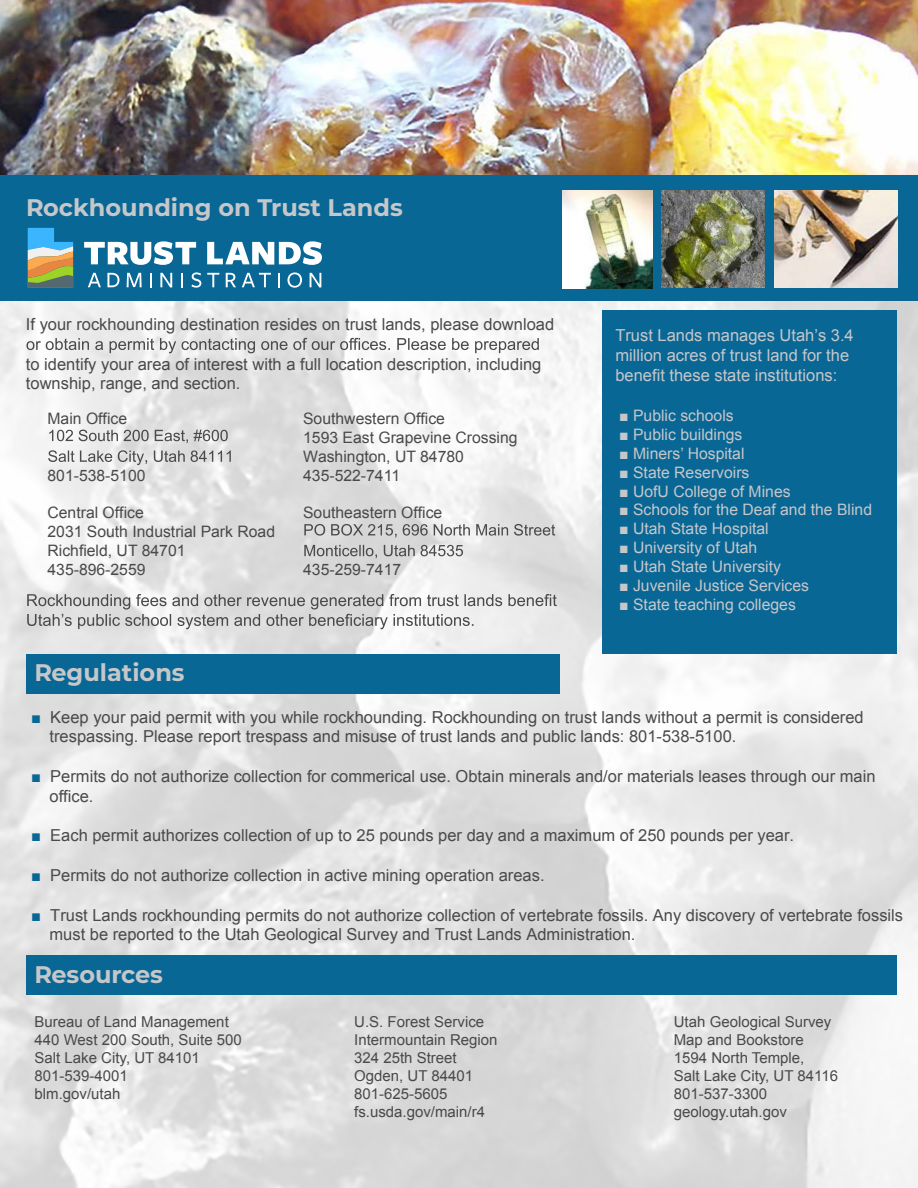
<style>
.page{position:relative;width:918px;height:1188px;background:#fff}
.page>*{position:absolute;margin:0;border:0;box-sizing:border-box;transform-origin:0 0}
.t1{font:700 24px "Montserrat";color:#c6c7c9}
.t2{font:16.5px/19.8px "Arial";color:#4a4a4c}
.t3{font:16.5px/19.8px "Arial";color:#c6c7c9}
.t4{font:15.75px "Arial";color:#c6c7c9}
.t5{font:15.75px/18.9px "Arial";color:#4a4a4c}
.t6{font:15px/18px "Arial";color:#4a4a4c}
.s1{font-weight:700;color:#096796}
</style>
<div class="page">
<img style="left:1px;top:301px;width:917px;height:887px">
<img style="left:0;top:0;width:918px;height:176px">
<div style="left:0;top:176px;width:918px;height:125px;background:#096796"></div>
<img style="left:661px;top:191px;width:104px;height:96px">
<img style="left:774px;top:191px;width:123px;height:96px">
<img style="left:562px;top:191px;width:91px;height:97px">
<svg style="left:49px;top:430px;width:179px;height:13px"></svg>
<svg style="left:48px;top:450px;width:183px;height:15px"></svg>
<svg style="left:26px;top:338px;width:513px;height:15px"></svg>
<div style="left:603px;top:310px;width:294px;height:344px;background:#096796"></div>
<svg style="left:304px;top:524px;width:251px;height:14px;background:#bababa"></svg>
<svg style="left:304px;top:545px;width:159px;height:13px;background:#b5b5b5"></svg>
<svg style="left:27px;top:594px;width:530px;height:35px"></svg>
<div style="left:26px;top:654px;width:533px;height:39px;background:#096796"></div>
<div style="left:26px;top:955px;width:871px;height:40px;background:#096796"></div>
<svg style="left:28px;top:228px;width:45px;height:59px;background:#8ba592"></svg>
<svg style="left:84px;top:241px;width:112px;height:24px"></svg>
<svg style="left:207px;top:241px;width:115px;height:24px"></svg>
<svg style="left:88px;top:273px;width:13px;height:14px"></svg>
<svg style="left:107px;top:273px;width:12px;height:14px"></svg>
<svg style="left:127px;top:273px;width:15px;height:14px"></svg>
<svg style="left:150px;top:273px;width:2px;height:14px"></svg>
<svg style="left:160px;top:273px;width:12px;height:14px"></svg>
<svg style="left:181px;top:273px;width:2px;height:14px"></svg>
<svg style="left:191px;top:272px;width:10px;height:16px"></svg>
<svg style="left:207px;top:273px;width:12px;height:14px"></svg>
<svg style="left:226px;top:273px;width:10px;height:14px"></svg>
<svg style="left:242px;top:273px;width:29px;height:14px"></svg>
<svg style="left:278px;top:273px;width:2px;height:14px"></svg>
<svg style="left:287px;top:272px;width:15px;height:16px"></svg>
<svg style="left:310px;top:273px;width:11px;height:14px"></svg>
<h1 class="t1" style="left:26px;top:190px;width:378px">Rockhounding on Trust Lands</h1>
<p class="t2" style="left:26px;top:315px;width:530px">If your rockhounding destination resides on trust lands, please download</p>
<p class="t2" style="left:26px;top:354px;width:517px">to identify your area of interest with a full location description, including township, range, and section.</p>
<p class="t5" style="left:48px;top:409px;width:81px">Main Office</p>
<p class="t5" style="left:48px;top:466px;width:100px">801-538-5100</p>
<p class="t5" style="left:48px;top:504px;width:229px">Central Office<br>2031 South Industrial Park Road<br>Richfield, UT 84701<br>435-896-2559</p>
<p class="t5" style="left:303px;top:409px;width:216px">Southwestern Office<br>1593 East Grapevine Crossing<br>Washington, UT 84780<br>435-522-7411</p>
<p class="t5" style="left:303px;top:504px;width:141px">Southeastern Office</p>
<p class="t5" style="left:303px;top:560px;width:100px">435-259-7417</p>
<h1 class="t1" style="left:35px;top:656px;width:152px">Regulations</h1>
<p class="t3" style="left:615px;top:326px;width:240px">Trust Lands manages Utah’s 3.4 million acres of trust land for the benefit these state institutions:</p>
<p class="t4" style="left:619px;top:405px;width:116px">■ Public schools</p>
<p class="t4" style="left:619px;top:424px;width:125px">■ Public buildings</p>
<p class="t4" style="left:619px;top:443px;width:127px">■ Miners’ Hospital</p>
<p class="t4" style="left:619px;top:462px;width:132px">■ State Reservoirs</p>
<p class="t4" style="left:619px;top:481px;width:173px">■ UofU College of Mines</p>
<p class="t4" style="left:619px;top:500px;width:254px">■ Schools for the Deaf and the Blind</p>
<p class="t4" style="left:619px;top:519px;width:151px">■ Utah State Hospital</p>
<p class="t4" style="left:619px;top:537px;width:140px">■ University of Utah</p>
<p class="t4" style="left:619px;top:556px;width:163px">■ Utah State University</p>
<p class="t4" style="left:619px;top:575px;width:191px">■ Juvenile Justice Services</p>
<p class="t4" style="left:619px;top:594px;width:178px">■ State teaching colleges</p>
<p class="t2" style="left:50px;top:707px;width:816px;text-indent:-18px"><span class="s1">■</span> Keep your paid permit with you while rockhounding. Rockhounding on trust lands without a permit is considered trespassing. Please report trespass and misuse of trust lands and public lands: 801-538-5100.</p>
<p class="t2" style="left:50px;top:767px;width:828px;text-indent:-18px"><span class="s1">■</span> Permits do not authorize collection for commerical use. Obtain minerals and/or materials leases through our main office.</p>
<p class="t2" style="left:31px;top:826px;width:764px"><span class="s1">■</span> Each permit authorizes collection of up to 25 pounds per day and a maximum of 250 pounds per year.</p>
<p class="t2" style="left:31px;top:866px;width:515px"><span class="s1">■</span> Permits do not authorize collection in active mining operation areas.</p>
<p class="t2" style="left:50px;top:905px;width:855px;text-indent:-18px"><span class="s1">■</span> Trust Lands rockhounding permits do not authorize collection of vertebrate fossils. Any discovery of vertebrate fossils must be reported to the Utah Geological Survey and Trust Lands Administration.</p>
<h1 class="t1" style="left:35px;top:957px;width:130px">Resources</h1>
<p class="t6" style="left:35px;top:1013px;width:209px">Bureau of Land Management<br>440 West 200 South, Suite 500<br>Salt Lake City, UT 84101<br>801-539-4001<br>blm.gov/utah</p>
<p class="t6" style="left:674px;top:1013px;width:166px">Utah Geological Survey<br>Map and Bookstore<br>1594 North Temple,<br>Salt Lake City, UT 84116<br>801-537-3300 geology.utah.gov</p>
<p class="t6" style="left:354px;top:1013px;width:145px">U.S. Forest Service<br>Intermountain Region<br>324 25th Street<br>Ogden, UT 84401<br>801-625-5605 fs.usda.gov/main/r4</p>
</div>
